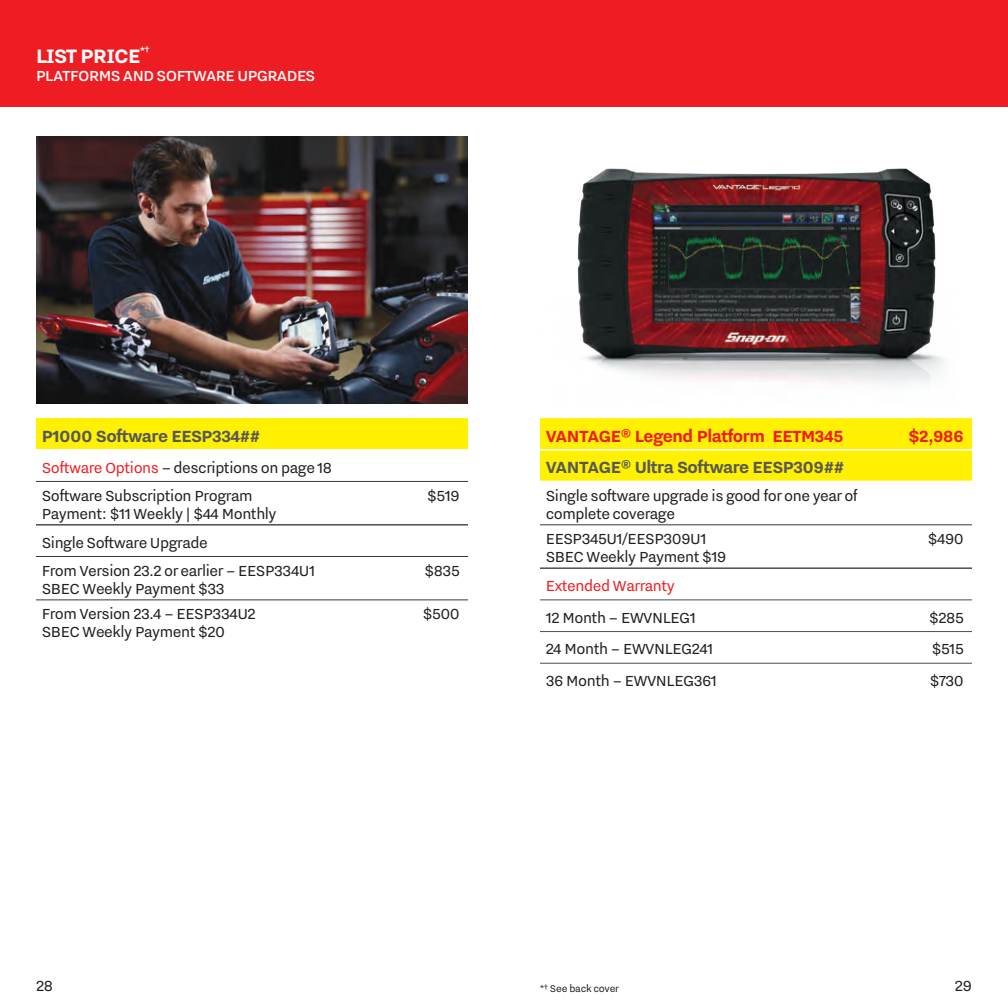
<style>
.page{position:relative;width:1008px;height:1008px;background:#fff}
.page>*{position:absolute;margin:0;border:0;box-sizing:border-box;transform-origin:0 0}
.Page_Headings{font:700 24px "Nitti Grotesk";letter-spacing:-.035em;color:#fff}
.Price_List_Platform_Grey{font:700 20px "Nitti Grotesk";letter-spacing:-.025em;color:#57585a}
.Price_List_Platform_Red{font:700 20px "Nitti Grotesk";letter-spacing:-.025em;color:#ee1d23}
.Paragraph_Pricing{font:18px/18px "Nitti Grotesk";letter-spacing:-.025em;color:#231f20}
.Page_Headings-2{font:500 18px "Nitti Grotesk";letter-spacing:-.03em;color:#fff}
.Paragraph_Pricing-2{font:18px "Nitti Grotesk";letter-spacing:-.025em;color:#ee1d23}
.smallprint{font:12px "Nitti Grotesk";letter-spacing:-.02em;color:#231f20}
.s1{color:#ee1d23}
</style>
<div class="page">
<img style="left:36px;top:136px;width:432px;height:268px">
<img style="left:577px;top:168px;width:367px;height:217px">
<div style="left:0;top:0;width:1008px;height:107px;background:#ee1d23"></div>
<div style="left:36px;top:418px;width:432px;height:32px;background:#fff101"></div>
<hr style="left:36px;top:524px;width:432px;height:2px;background:#4b4c4d">
<hr style="left:36px;top:556px;width:432px;height:1px;background:#2f3b41">
<hr style="left:36px;top:600px;width:432px;height:1px;background:#2f3b41">
<hr style="left:36px;top:481px;width:432px;height:1px;background:#2f3b41">
<hr style="left:36px;top:449px;width:432px;height:2px;background:#fff">
<div style="left:540px;top:418px;width:432px;height:63px;background:#fff101"></div>
<hr style="left:540px;top:567px;width:432px;height:2px;background:#4b4c4d">
<hr style="left:540px;top:600px;width:432px;height:1px;background:#465157">
<hr style="left:540px;top:631px;width:432px;height:1px;background:#465157">
<hr style="left:540px;top:524px;width:432px;height:1px;background:#2f3b41">
<hr style="left:540px;top:449px;width:432px;height:2px;background:#fff">
<hr style="left:540px;top:663px;width:432px;height:1px;background:#465157">
<p class="Page_Headings" style="left:36px;top:43px;width:115px">LIST PRICE<sup>*†</sup></p>
<p class="Page_Headings-2" style="left:36px;top:67px;width:281px">PLATFORMS AND SOFTWARE UPGRADES</p>
<p class="Price_List_Platform_Grey" style="left:42px;top:425px;width:220px">P1000 Software EESP334##</p>
<p class="Paragraph_Pricing" style="left:42px;top:458px;width:292px"><span class="s1">Software Options</span> – descriptions on page 18</p>
<p class="Paragraph_Pricing" style="left:42px;top:487px;width:212px">Software Subscription Program</p>
<p class="Paragraph_Pricing" style="left:427px;top:487px;width:34px">$519</p>
<p class="Paragraph_Pricing" style="left:42px;top:505px;width:236px">Payment: $11 Weekly | $44 Monthly</p>
<p class="Paragraph_Pricing" style="left:42px;top:533px;width:168px">Single Software Upgrade</p>
<p class="Paragraph_Pricing" style="left:42px;top:562px;width:275px">From Version 23.2 or earlier – EESP334U1</p>
<p class="Paragraph_Pricing" style="left:425px;top:562px;width:37px">$835</p>
<p class="Paragraph_Pricing" style="left:42px;top:580px;width:184px">SBEC Weekly Payment $33</p>
<p class="Paragraph_Pricing" style="left:42px;top:605px;width:215px">From Version 23.4 – EESP334U2</p>
<p class="Paragraph_Pricing" style="left:423px;top:605px;width:39px">$500</p>
<p class="Paragraph_Pricing" style="left:42px;top:623px;width:185px">SBEC Weekly Payment $20</p>
<p class="Price_List_Platform_Red" style="left:546px;top:425px;width:299px">VANTAGE® Legend Platform EETM345</p>
<p class="Price_List_Platform_Red" style="left:909px;top:425px;width:57px">$2,986</p>
<p class="Price_List_Platform_Grey" style="left:546px;top:456px;width:300px">VANTAGE® Ultra Software EESP309##</p>
<p class="Paragraph_Pricing" style="left:546px;top:487px;width:314px">Single software upgrade is good for one year of complete coverage</p>
<p class="Paragraph_Pricing" style="left:546px;top:530px;width:162px">EESP345U1/EESP309U1</p>
<p class="Paragraph_Pricing" style="left:928px;top:530px;width:38px">$490</p>
<p class="Paragraph_Pricing" style="left:546px;top:548px;width:182px">SBEC Weekly Payment $19</p>
<p class="Paragraph_Pricing-2" style="left:546px;top:576px;width:131px">Extended Warranty</p>
<p class="Paragraph_Pricing" style="left:546px;top:608px;width:152px">12 Month – EWVNLEG1</p>
<p class="Paragraph_Pricing" style="left:929px;top:608px;width:36px">$285</p>
<p class="Paragraph_Pricing" style="left:546px;top:640px;width:169px">24 Month – EWVNLEG241</p>
<p class="Paragraph_Pricing" style="left:932px;top:640px;width:34px">$515</p>
<p class="Paragraph_Pricing" style="left:546px;top:672px;width:173px">36 Month – EWVNLEG361</p>
<p class="Paragraph_Pricing" style="left:930px;top:672px;width:36px">$730</p>
<p class="Paragraph_Pricing" style="left:36px;top:977px;width:19px">28</p>
<p class="Paragraph_Pricing" style="left:955px;top:977px;width:19px">29</p>
<p class="smallprint" style="left:540px;top:982px;width:81px">*† See back cover</p>
</div>
